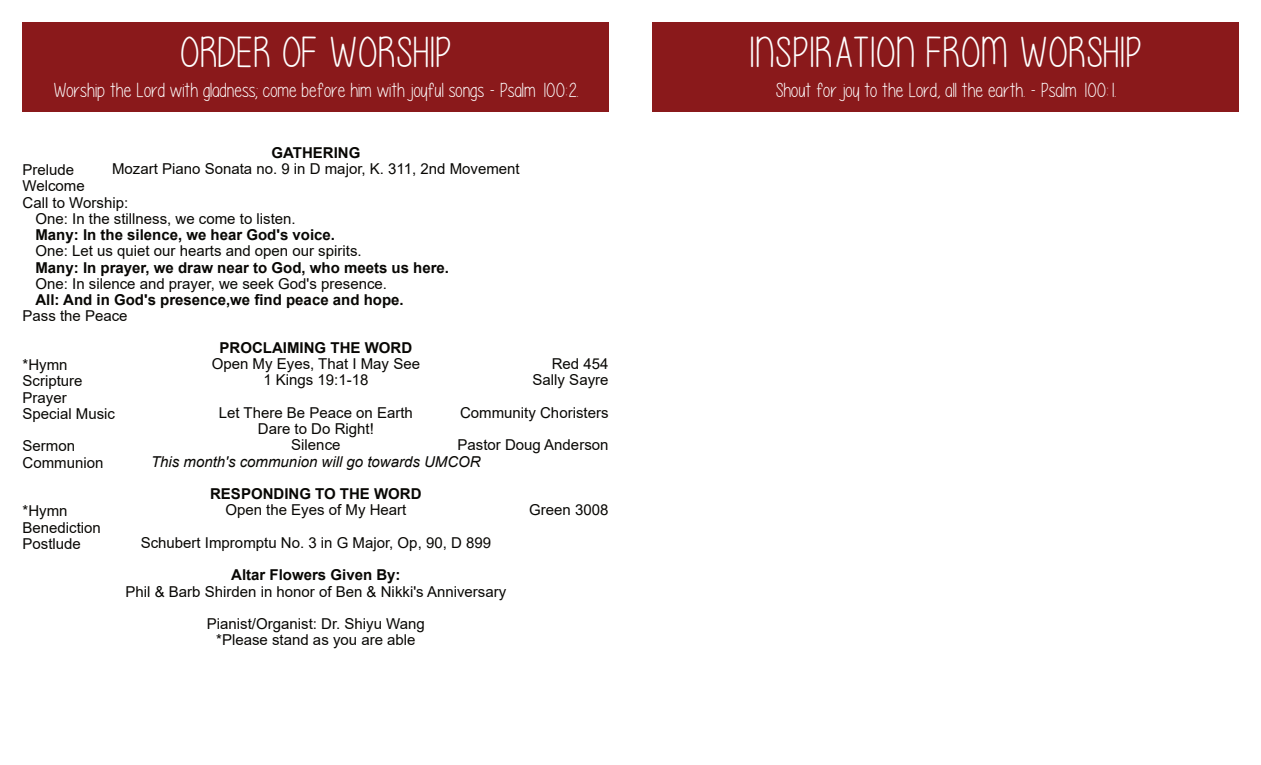
<style>
.page{position:relative;width:1261px;height:765px;background:#fff}
.page>*{position:absolute;margin:0;border:0;box-sizing:border-box;transform-origin:0 0}
.t1{font:43.5px "Please write me a song";color:#fff}
.t2{font:20.5px "Please write me a song";color:#fff}
.t3{font:15px/16.2px "Arial";color:#080704}
.t4{font:700 15px "Arial";color:#080704}
.t5{font:italic 15px "Arial";color:#080704}
</style>
<div class="page">
<div style="left:23px;top:22px;width:586px;height:90px;background:#8a191b"></div>
<div style="left:652px;top:22px;width:586px;height:90px;background:#8a191b"></div>
<h1 class="t1" style="left:180px;top:32px;width:274px">ORDER OF WORSHIP</h1>
<h2 class="t2" style="left:53px;top:80px;width:527px">Worship the Lord with gladness; come before him with joyful songs - Psalm 100:2.</h2>
<p class="t4" style="left:271px;top:147px;width:90px">GATHERING</p>
<p class="t3" style="left:112px;top:162px;width:409px">Mozart Piano Sonata no. 9 in D major, K. 311, 2nd Movement</p>
<p class="t3" style="left:23px;top:163px;width:53px">Prelude</p>
<p class="t3" style="left:23px;top:179px;width:64px">Welcome</p>
<p class="t3" style="left:23px;top:196px;width:107px">Call to Worship:</p>
<p class="t3" style="left:35px;top:212px;width:262px">One: In the stillness, we come to listen.</p>
<p class="t4" style="left:35px;top:229px;width:301px">Many: In the silence, we hear God's voice.</p>
<p class="t3" style="left:35px;top:244px;width:328px">One: Let us quiet our hearts and open our spirits.</p>
<p class="t4" style="left:35px;top:262px;width:415px">Many: In prayer, we draw near to God, who meets us here.</p>
<p class="t3" style="left:35px;top:277px;width:353px">One: In silence and prayer, we seek God's presence.</p>
<p class="t4" style="left:35px;top:294px;width:370px">All: And in God's presence,we find peace and hope.</p>
<p class="t3" style="left:23px;top:309px;width:107px">Pass the Peace</p>
<p class="t3" style="left:23px;top:358px;width:94px">*Hymn<br>Scripture<br>Prayer<br>Special Music</p>
<p class="t3" style="left:23px;top:439px;width:82px">Sermon<br>Communion</p>
<p class="t3" style="left:23px;top:504px;width:80px">*Hymn<br>Benediction<br>Postlude</p>
<p class="t4" style="left:219px;top:342px;width:194px">PROCLAIMING THE WORD</p>
<p class="t3" style="left:212px;top:357px;width:210px;text-align:center">Open My Eyes, That I May See<br>1 Kings 19:1-18</p>
<p class="t3" style="left:219px;top:406px;width:196px;text-align:center">Let There Be Peace on Earth<br>Dare to Do Right!<br>Silence</p>
<p class="t5" style="left:151px;top:456px;width:331px">This month's communion will go towards UMCOR</p>
<p class="t4" style="left:210px;top:488px;width:213px">RESPONDING TO THE WORD</p>
<p class="t3" style="left:141px;top:495px;width:352px;line-height:32.5px;text-align:center">Open the Eyes of My Heart<br>Schubert Impromptu No. 3 in G Major, Op, 90, D 899</p>
<p class="t4" style="left:231px;top:569px;width:171px">Altar Flowers Given By:</p>
<p class="t3" style="left:125px;top:576px;width:382px;line-height:32.5px;text-align:center">Phil &amp; Barb Shirden in honor of Ben &amp; Nikki's Anniversary<br>Pianist/Organist: Dr. Shiyu Wang</p>
<p class="t3" style="left:216px;top:633px;width:201px">*Please stand as you are able</p>
<p class="t3" style="left:532px;top:357px;width:77px;text-align:right">Red 454<br>Sally Sayre</p>
<p class="t3" style="left:457px;top:398px;width:152px;line-height:32.5px">Community Choristers<br>Pastor Doug Anderson</p>
<p class="t3" style="left:529px;top:503px;width:81px">Green 3008</p>
<h1 class="t1" style="left:749px;top:32px;width:394px">INSPIRATION FROM WORSHIP</h1>
<h2 class="t2" style="left:775px;top:81px;width:342px">Shout for joy to the Lord, all the earth. - Psalm 100:1.</h2>
</div>
